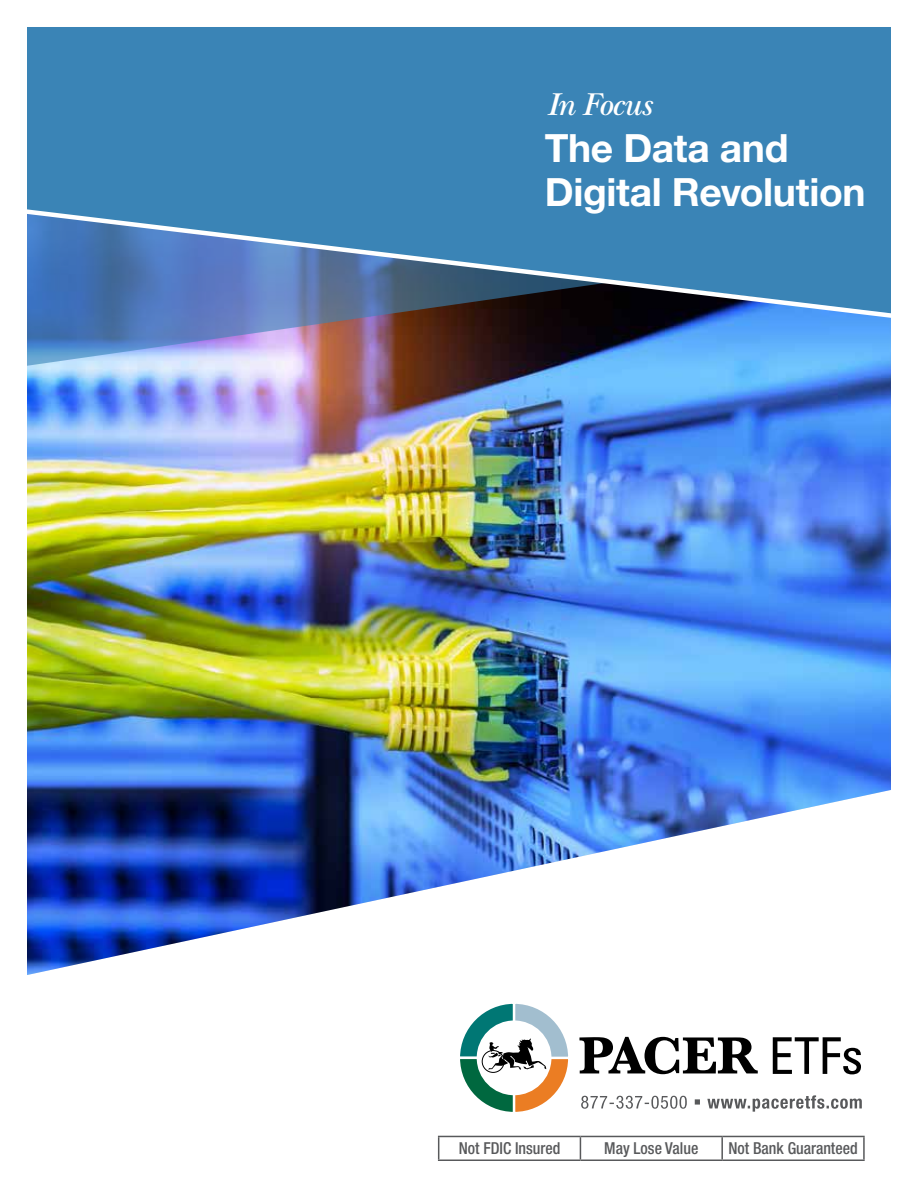
<style>
.page{position:relative;width:918px;height:1188px;background:#fff}
.page>*{position:absolute;margin:0;border:0;box-sizing:border-box;transform-origin:0 0}
.t1{font:700 39px/43.5px "Helvetica Neue LT Std";letter-spacing:-.01em;color:#fff}
.t2{font:italic 600 33px "New Baskerville ITC Pro";letter-spacing:-.035em;color:#fff}
.t3{font:500 condensed 16.5px "Helvetica Neue LT Std";color:#58595b;scale:.96 1}
</style>
<div class="page">
<img style="left:27px;top:366px;width:864px;height:609px">
<img style="left:27px;top:322px;width:864px;height:44px">
<div style="left:27px;top:27px;width:864px;height:177px;background:#3a84b6"></div>
<svg style="left:27px;top:204px;width:864px;height:118px;background:#4578a7"></svg>
<svg style="left:581px;top:1095px;width:281px;height:17px"></svg>
<svg style="left:579px;top:1037px;width:179px;height:37px"></svg>
<svg style="left:460px;top:1003px;width:109px;height:109px"></svg>
<svg style="left:773px;top:1037px;width:88px;height:37px"></svg>
<hr style="left:438px;top:1136px;width:142px;height:1px;background:#58595b">
<svg style="left:438px;top:1137px;width:1px;height:23px"></svg>
<hr style="left:580px;top:1136px;width:142px;height:1px;background:#58595b">
<svg style="left:580px;top:1137px;width:1px;height:23px"></svg>
<hr style="left:722px;top:1136px;width:143px;height:1px;background:#58595b">
<hr style="left:721px;top:1137px;width:2px;height:23px;background:#58595b">
<hr style="left:863px;top:1137px;width:2px;height:23px;background:#58595b">
<hr style="left:438px;top:1160px;width:142px;height:1px;background:#58595b">
<hr style="left:580px;top:1160px;width:142px;height:1px;background:#58595b">
<hr style="left:722px;top:1160px;width:143px;height:1px;background:#58595b">
<h2 class="t2" style="left:549px;top:85px;width:107px">In Focus</h2>
<h1 class="t1" style="left:545px;top:126px;width:323px">The Data and<br>Digital Revolution</h1>
<p class="t3" style="left:459px;top:1138px;width:107px">Not FDIC Insured</p>
<p class="t3" style="left:604px;top:1138px;width:100px">May Lose Value</p>
<p class="t3" style="left:728px;top:1138px;width:136px">Not Bank Guaranteed</p>
</div>
